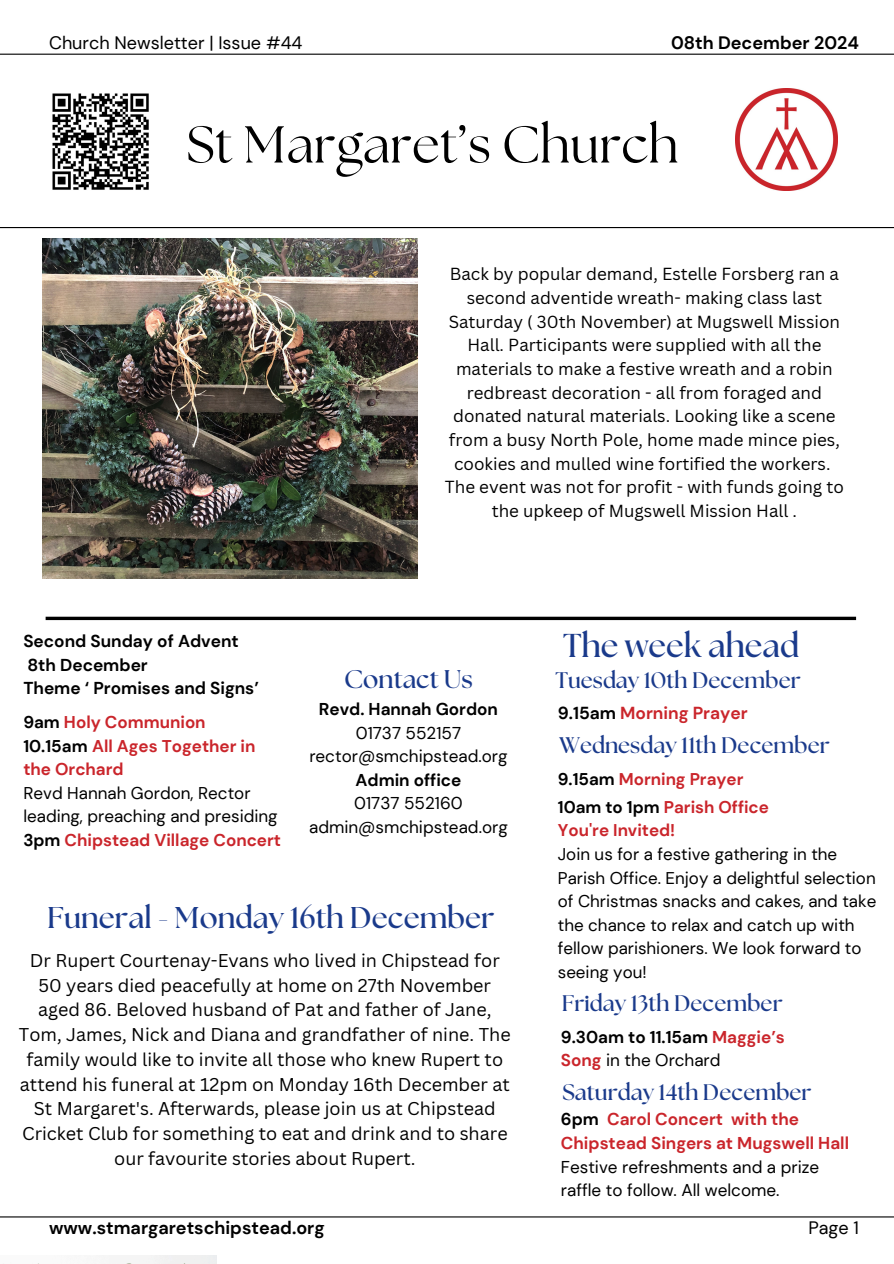
<style>
.page{position:relative;width:894px;height:1264px;background:#fff}
.page>*{position:absolute;margin:0;border:0;box-sizing:border-box;transform-origin:0 0}
.t1{font:51.75px "The Seasons";color:#000}
.t2{font:700 33px "The Seasons";color:#1a3a8b}
.t3{font:700 30px "The Seasons";color:#1a3a8b}
.t4{font:700 25.5px "The Seasons";color:#1a3a8b}
.t5{font:700 22.5px "The Seasons";color:#1a3a8b}
.t6{font:18px/24.8px "Canva Sans";color:#000;text-align:center}
.t7{font:700 18px "DM Sans";color:#000}
.t8{font:18px "DM Sans";color:#000}
.t9{font:700 17.4px "DM Sans";color:#ca252b}
.t10{font:700 17.25px/23.7px "DM Sans";color:#000}
.t11{font:17.1px/23.7px "DM Sans";color:#000;text-align:center}
.t12{font:700 17.1px/23.7px "DM Sans";color:#000}
.t13{font:16.95px/23.7px "Canva Sans";color:#000;text-align:center}
.t14{font:16.95px/23.5px "DM Sans";color:#000}
.t15{font:700 16.95px/23.7px "DM Sans";color:#ca252b}
.s1{color:#000}
.s2{font-weight:700}
.s3{color:#ca252b}
.s4{font-weight:400}
.s5{font-weight:700;color:#ca252b}
</style>
<div class="page">
<hr style="left:0;top:227px;width:893px;height:1px;background:#000">
<hr style="left:0;top:1216px;width:893px;height:1px;background:#000">
<hr style="left:0;top:54px;width:893px;height:1px;background:#000">
<img style="left:52px;top:93px;width:97px;height:97px">
<img style="left:735px;top:88px;width:102px;height:102px">
<svg style="left:46px;top:616px;width:809px;height:4px;background:#2d2d2d"></svg>
<img style="left:42px;top:238px;width:375px;height:340px">
<p class="t8" style="left:49px;top:31px;width:255px">Church Newsletter | Issue #44</p>
<p class="t7" style="left:671px;top:31px;width:189px">08th December 2024</p>
<p class="t1" style="left:186px;top:121px;width:493px">St Margaret’s Church</p>
<p class="t13" style="left:448px;top:262px;width:393px">Back by popular demand, Estelle Forsberg ran a second adventide wreath- making class last Saturday ( 30th November) at Mugswell Mission Hall. Participants were supplied with all the materials to make a festive wreath and a robin redbreast decoration - all from foraged and donated natural materials. Looking like a scene from a busy North Pole, home made mince pies, cookies and mulled wine fortified the workers.</p>
<h4 class="t13" style="left:445px;top:475px;width:400px">The event was not for profit - with funds going to the upkeep of Mugswell Mission Hall .</h4>
<p class="t10" style="left:23px;top:629px;width:237px">Second Sunday of Advent<br>8th December<br>Theme ‘ Promises and Signs’</p>
<p class="t15" style="left:23px;top:710px;width:184px"><span class="s1">9am</span> Holy Communion</p>
<p class="t15" style="left:23px;top:734px;width:233px"><span class="s1">10.15am</span> All Ages Together in the Orchard</p>
<p class="t14" style="left:23px;top:781px;width:256px">Revd Hannah Gordon, Rector leading, preaching and presiding</p>
<h1 class="t15" style="left:23px;top:828px;width:259px"><span class="s1">3pm</span> Chipstead Village Concert</h1>
<h2 class="t4" style="left:344px;top:667px;width:130px">Contact Us</h2>
<h5 class="t11" style="left:309px;top:697px;width:199px"><span class="s2">Revd. Hannah Gordon<br></span>01737 552157 rector@smchipstead.org</h5>
<h3 class="t11" style="left:309px;top:768px;width:200px"><span class="s2">Admin office<br></span>01737 552160 admin@smchipstead.org</h3>
<h2 class="t3" style="left:47px;top:903px;width:449px">Funeral - Monday 16th December</h2>
<p class="t6" style="left:19px;top:947px;width:493px">Dr Rupert Courtenay-Evans who lived in Chipstead for 50 years died peacefully at home on 27th November aged 86. Beloved husband of Pat and father of Jane, Tom, James, Nick and Diana and grandfather of nine. The family would like to invite all those who knew Rupert to attend his funeral at 12pm on Monday 16th December at St Margaret's. Afterwards, please join us at Chipstead Cricket Club for something to eat and drink and to share our favourite stories about Rupert.</p>
<p class="t7" style="left:49px;top:1215px;width:277px">www.stmargaretschipstead.org</p>
<p class="t2" style="left:563px;top:630px;width:237px">The week ahead</p>
<p class="t5" style="left:555px;top:670px;width:247px">Tuesday 10th December</p>
<p class="t9" style="left:557px;top:701px;width:191px"><span class="s1">9.15am</span> Morning Prayer</p>
<p class="t5" style="left:559px;top:735px;width:272px">Wednesday 11th December</p>
<p class="t15" style="left:557px;top:767px;width:187px"><span class="s1">9.15am</span> Morning Prayer</p>
<h4 class="t15" style="left:557px;top:795px;width:212px"><span class="s1">10am to 1pm</span> Parish Office</h4>
<h5 class="t15" style="left:557px;top:818px;width:119px">You're Invited!</h5>
<p class="t14" style="left:557px;top:842px;width:320px">Join us for a festive gathering in the Parish Office. Enjoy a delightful selection of Christmas snacks and cakes, and take the chance to relax and catch up with fellow parishioners. We look forward to seeing you!</p>
<h4 class="t5" style="left:561px;top:993px;width:222px">Friday 13th December</h4>
<h5 class="t12" style="left:560px;top:1025px;width:225px">9.30am to 11.15am <span class="s3">Maggie’s<br>Song</span> <span class="s4">in the Orchard</span></h5>
<p class="t5" style="left:562px;top:1081px;width:251px">Saturday 14th December</p>
<p class="t11" style="left:560px;top:1107px;width:289px;text-align:left"><span class="s2">6pm</span> <span class="s5">Carol Concert with the<br>Chipstead Singers at Mugswell Hall<br></span>Festive refreshments and a prize raffle to follow. All welcome.</p>
<p class="t8" style="left:808px;top:1215px;width:52px">Page 1</p>
</div>
